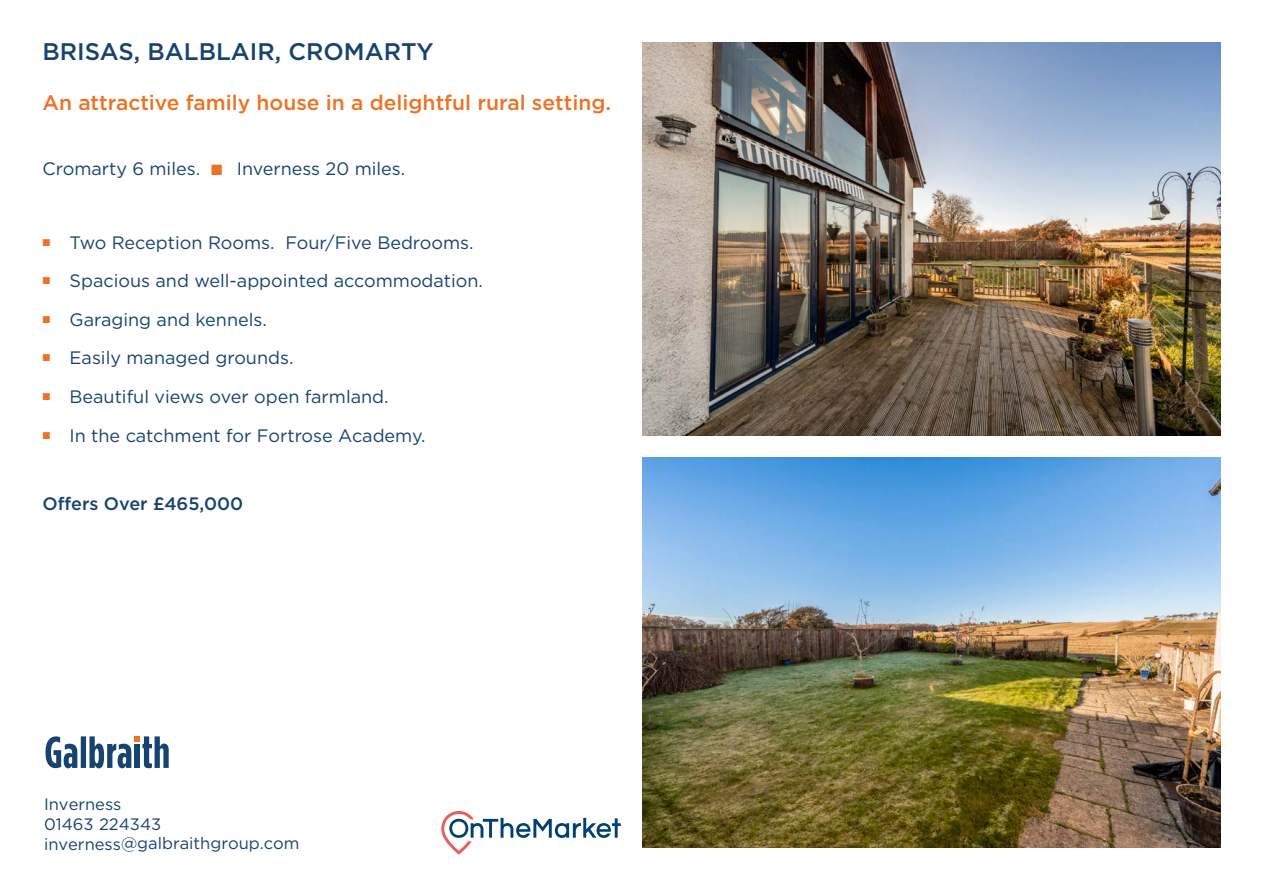
<style>
.page{position:relative;width:1263px;height:893px;background:#fff}
.page>*{position:absolute;margin:0;border:0;box-sizing:border-box;transform-origin:0 0}
.t1{font:500 24px "Gotham HTF";color:#174370}
.t2{font:500 21px "Gotham HTF";color:#ec7326}
.t3{font:18px "Gotham HTF";color:#174370}
.t4{font:500 18px "Gotham HTF";color:#174370}
.t5{font:16.5px "Gotham HTF";color:#174370}
.s1{font-family:"Proxima Nova";color:#ec7326}
</style>
<div class="page">
<svg style="left:46px;top:736px;width:123px;height:32px"></svg>
<div style="left:135px;top:744px;width:5px;height:24px;background:#174370"></div>
<img style="left:642px;top:42px;width:578px;height:394px">
<img style="left:642px;top:457px;width:578px;height:391px">
<svg style="left:441px;top:811px;width:180px;height:44px"></svg>
<p class="t1" style="left:43px;top:38px;width:393px">BRISAS, BALBLAIR, CROMARTY</p>
<p class="t2" style="left:43px;top:91px;width:570px">An attractive family house in a delightful rural setting.</p>
<p class="t3" style="left:43px;top:159px;width:364px">Cromarty 6 miles. <span class="s1">■</span> Inverness 20 miles.</p>
<p class="t3" style="left:43px;top:232px;width:433px"><sup>■</sup> Two Reception Rooms. Four/Five Bedrooms.</p>
<p class="t3" style="left:43px;top:271px;width:442px"><sup>■</sup> Spacious and well-appointed accommodation.</p>
<p class="t3" style="left:43px;top:309px;width:226px"><sup>■</sup> Garaging and kennels.</p>
<p class="t3" style="left:43px;top:348px;width:252px"><sup>■</sup> Easily managed grounds.</p>
<p class="t3" style="left:43px;top:387px;width:348px"><sup>■</sup> Beautiful views over open farmland.</p>
<p class="t3" style="left:43px;top:425px;width:385px"><sup>■</sup> In the catchment for Fortrose Academy.</p>
<p class="t4" style="left:43px;top:494px;width:202px">Offers Over £465,000</p>
<p class="t5" style="left:44px;top:795px;width:79px">Inverness</p>
<p class="t5" style="left:44px;top:815px;width:119px">01463 224343</p>
<p class="t5" style="left:44px;top:834px;width:257px">inverness@galbraithgroup.com</p>
</div>
